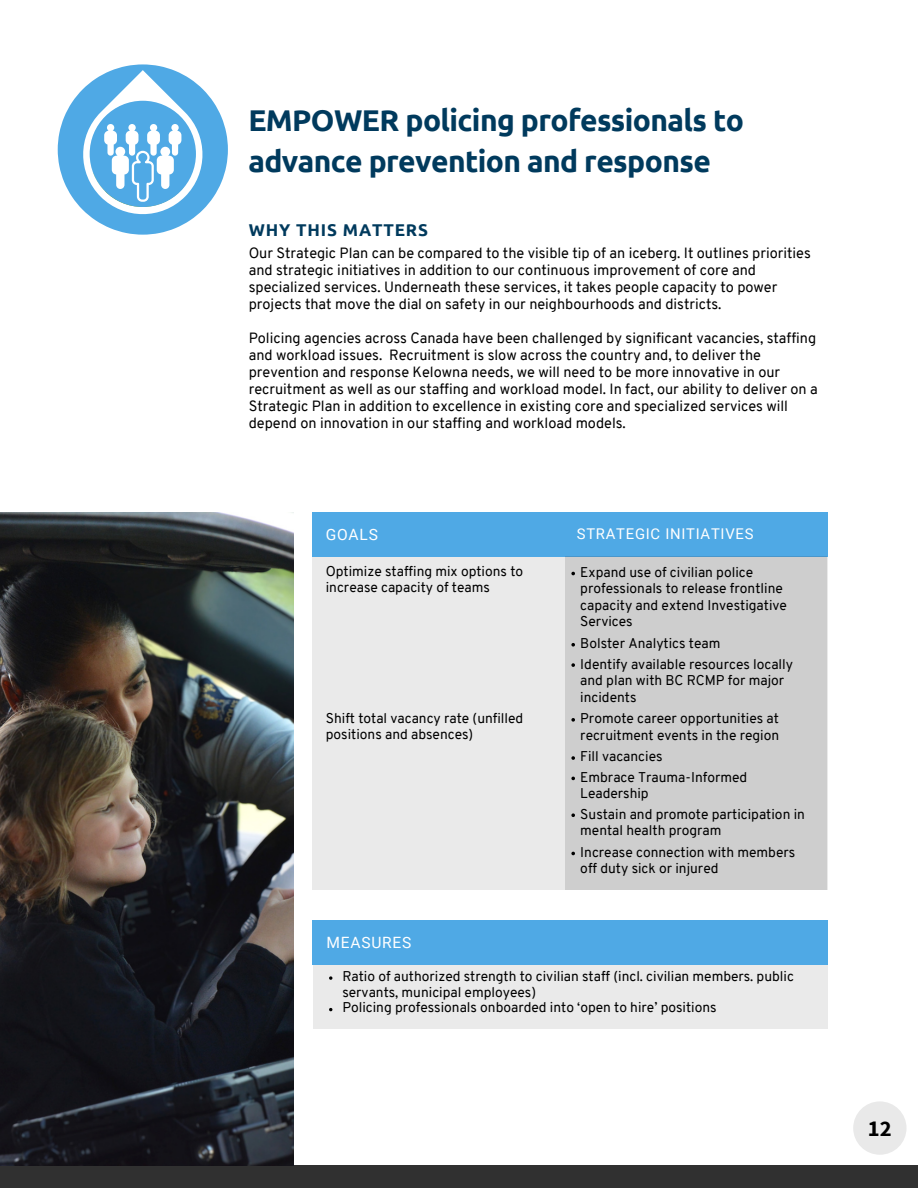
<style>
.page{position:relative;width:918px;height:1188px;background:#fff}
.page>*{position:absolute;margin:0;border:0;box-sizing:border-box;transform-origin:0 0}
.t1{font:700 30px/41.7px "Ubuntu";letter-spacing:-.02em;color:#003a5d}
.t2{font:700 22.5px "Source Sans Pro";color:#000}
.t3{font:700 17.1px "Ubuntu";letter-spacing:.05em;color:#003a5d}
.t4{font:15.6px "Roboto";letter-spacing:.05em;color:#fff}
.t5{font:14.85px "Roboto";letter-spacing:.05em;color:#fff}
.t6{font:14.55px/17px "Overpass";color:#000}
.t7{font:13.8px/16.5px "Overpass";color:#000}
</style>
<div class="page">
<div style="left:0;top:1165px;width:918px;height:23px;background:#303030"></div>
<div style="left:313px;top:557px;width:514px;height:333px;background:#eaeaea"></div>
<div style="left:312px;top:513px;width:516px;height:44px;background:#4fa9e5"></div>
<div style="left:565px;top:556px;width:261px;height:333px;background:#cecece"></div>
<div style="left:314px;top:949px;width:513px;height:80px;background:#eaeaea"></div>
<div style="left:312px;top:920px;width:516px;height:44px;background:#4fa9e5"></div>
<svg style="left:58px;top:64px;width:170px;height:171px"></svg>
<img style="left:0;top:513px;width:294px;height:652px">
<div style="left:853px;top:1101px;width:54px;height:54px;background:#e9e9e9;border-radius:50%"></div>
<svg style="left:571px;top:572px;width:4px;height:3px"></svg>
<svg style="left:571px;top:643px;width:4px;height:4px"></svg>
<svg style="left:571px;top:663px;width:4px;height:4px"></svg>
<svg style="left:571px;top:718px;width:4px;height:4px"></svg>
<svg style="left:571px;top:756px;width:4px;height:4px"></svg>
<svg style="left:571px;top:777px;width:4px;height:3px"></svg>
<svg style="left:571px;top:813px;width:4px;height:4px"></svg>
<svg style="left:571px;top:852px;width:4px;height:3px"></svg>
<svg style="left:329px;top:976px;width:3px;height:4px"></svg>
<p class="t1" style="left:248px;top:99px;width:497px">EMPOWER policing professionals to advance prevention and response</p>
<p class="t3" style="left:249px;top:220px;width:181px">WHY THIS MATTERS</p>
<p class="t6" style="left:249px;top:246px;width:564px">Our Strategic Plan can be compared to the visible tip of an iceberg. It outlines priorities and strategic initiatives in addition to our continuous improvement of core and specialized services. Underneath these services, it takes people capacity to power projects that move the dial on safety in our neighbourhoods and districts.</p>
<p class="t6" style="left:249px;top:331px;width:570px">Policing agencies across Canada have been challenged by significant vacancies, staffing and workload issues. Recruitment is slow across the country and, to deliver the prevention and response Kelowna needs, we will need to be more innovative in our recruitment as well as our staffing and workload model. In fact, our ability to deliver on a Strategic Plan in addition to excellence in existing core and specialized services will depend on innovation in our staffing and workload models.</p>
<p class="t4" style="left:326px;top:525px;width:54px">GOALS</p>
<p class="t5" style="left:577px;top:525px;width:178px">STRATEGIC INITIATIVES</p>
<p class="t5" style="left:550px;top:525px;width:68px">ACTIONS</p>
<p class="t7" style="left:326px;top:565px;width:199px">Optimize staffing mix options to increase capacity of teams</p>
<p class="t7" style="left:326px;top:711px;width:199px">Shift total vacancy rate (unfilled positions and absences)</p>
<p class="t4" style="left:327px;top:933px;width:86px">MEASURES</p>
<p class="t7" style="left:580px;top:565px;width:208px">Expand use of civilian police professionals to release frontline capacity and extend Investigative<br>Services</p>
<p class="t7" style="left:580px;top:636px;width:142px">Bolster Analytics team</p>
<p class="t7" style="left:580px;top:657px;width:214px">Identify available resources locally and plan with BC RCMP for major incidents</p>
<p class="t7" style="left:580px;top:712px;width:200px">Promote career opportunities at recruitment events in the region</p>
<p class="t7" style="left:580px;top:750px;width:84px">Fill vacancies</p>
<p class="t7" style="left:580px;top:770px;width:168px">Embrace Trauma-Informed<br>Leadership</p>
<p class="t7" style="left:580px;top:807px;width:226px">Sustain and promote participation in mental health program</p>
<p class="t7" style="left:580px;top:845px;width:216px">Increase connection with members off duty sick or injured</p>
<p class="t7" style="left:342px;top:970px;width:453px;line-height:15.8px">Ratio of authorized strength to civilian staff (incl. civilian members. public servants, municipal employees)</p>
<p class="t7" style="left:342px;top:1001px;width:376px">Policing professionals onboarded into ‘open to hire’ positions</p>
<p class="t2" style="left:868px;top:1114px;width:25px">12</p>
</div>
